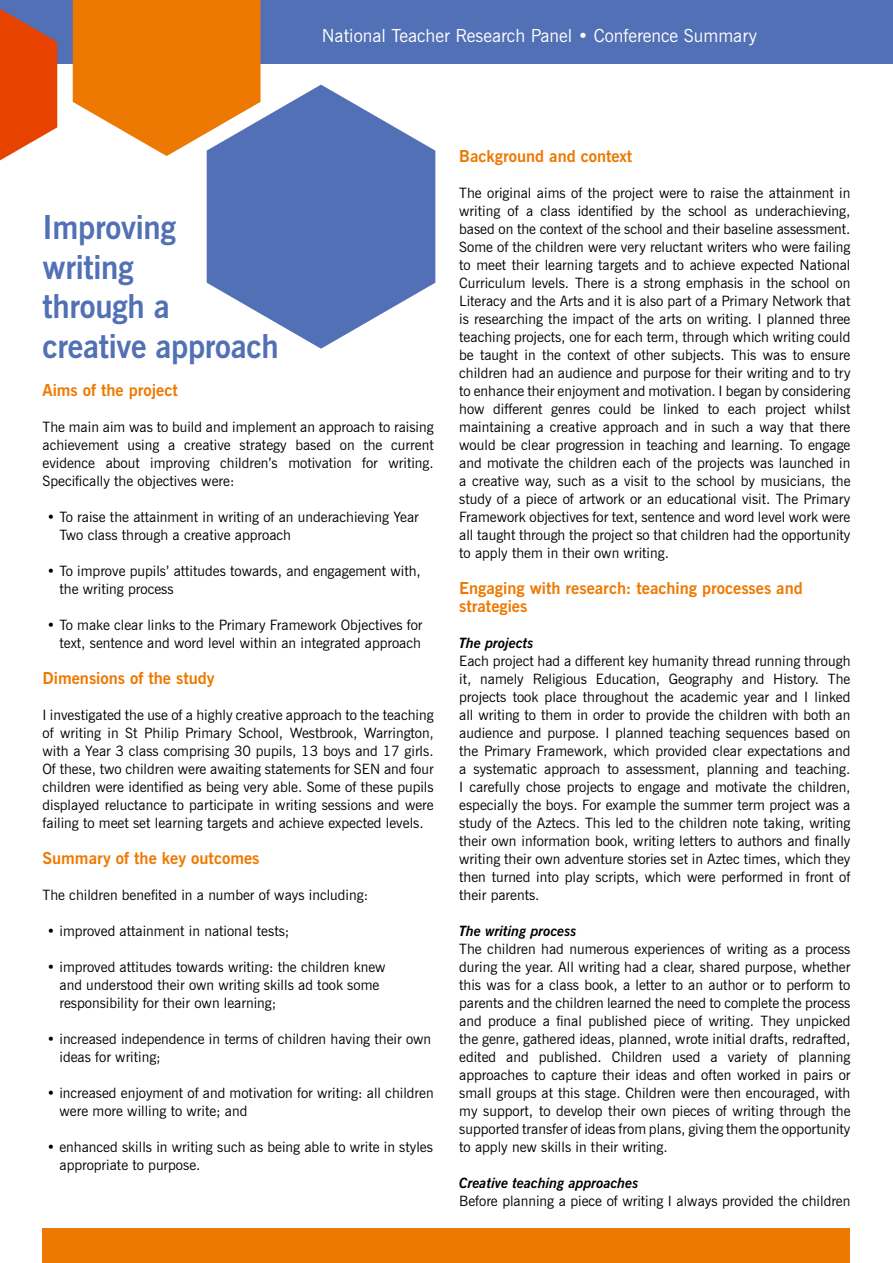
<style>
.page{position:relative;width:893px;height:1263px;background:#fff}
.page>*{position:absolute;margin:0;border:0;box-sizing:border-box;transform-origin:0 0}
.t1{font:700 33px/39.6px "News Gothic BT";letter-spacing:-.01em;color:#5270b5;scale:.95 1}
.t2{font:18px "News Gothic BT";color:#fff}
.t3{font:700 16.5px/18px "News Gothic BT";color:#ee7902}
.t4{font:14.25px/18px "News Gothic BT";color:#000}
.t5{font:italic 700 14.25px "News Gothic BT";color:#000}
</style>
<div class="page">
<div style="left:0;top:0;width:893px;height:64px;background:#5270b5"></div>
<svg style="left:207px;top:85px;width:228px;height:264px;fill:#5270b5"></svg>
<svg style="left:73px;top:0;width:188px;height:156px;background:#ea8a2b"></svg>
<svg style="left:0;top:9px;width:57px;height:151px"></svg>
<div style="left:43px;top:1229px;width:807px;height:34px;background:#ee7902"></div>
<p class="t2" style="left:322px;top:25px;width:437px">National Teacher Research Panel • Conference Summary</p>
<h1 class="t1" style="left:43px;top:207px;width:250px">Improving<br>writing<br>through a creative approach</h1>
<p class="t3" style="left:43px;top:381px;width:137px">Aims of the project</p>
<p class="t4" style="left:43px;top:418px;width:393px;text-align:justify">The main aim was to build and implement an approach to raising achievement using a creative strategy based on the current evidence about improving children’s motivation for writing.<br>Specifically the objectives were:</p>
<p class="t4" style="left:60px;top:508px;width:361px;text-indent:-13px">• To raise the attainment in writing of an underachieving Year<br>Two class through a creative approach</p>
<p class="t4" style="left:60px;top:562px;width:363px;text-indent:-13px">• To improve pupils’ attitudes towards, and engagement with, the writing process</p>
<p class="t4" style="left:47px;top:616px;width:377px;text-align:right">• To make clear links to the Primary Framework Objectives for text, sentence and word level within an integrated approach</p>
<p class="t3" style="left:43px;top:669px;width:174px">Dimensions of the study</p>
<p class="t4" style="left:43px;top:706px;width:393px;text-align:justify">I investigated the use of a highly creative approach to the teaching of writing in St Philip Primary School, Westbrook, Warrington, with a Year 3 class comprising 30 pupils, 13 boys and 17 girls.<br>Of these, two children were awaiting statements for SEN and four children were identified as being very able. Some of these pupils displayed reluctance to participate in writing sessions and were failing to meet set learning targets and achieve expected levels.</p>
<p class="t3" style="left:43px;top:849px;width:218px">Summary of the key outcomes</p>
<p class="t4" style="left:43px;top:886px;width:327px">The children benefited in a number of ways including:</p>
<p class="t4" style="left:47px;top:922px;width:244px">• improved attainment in national tests;</p>
<p class="t4" style="left:60px;top:958px;width:328px;text-indent:-13px">• improved attitudes towards writing: the children knew and understood their own writing skills ad took some responsibility for their own learning;</p>
<p class="t4" style="left:60px;top:1030px;width:373px;text-indent:-13px">• increased independence in terms of children having their own ideas for writing;</p>
<p class="t4" style="left:60px;top:1084px;width:376px;text-indent:-13px">• increased enjoyment of and motivation for writing: all children were more willing to write; and</p>
<p class="t4" style="left:60px;top:1138px;width:375px;text-indent:-13px">• enhanced skills in writing such as being able to write in styles appropriate to purpose.</p>
<p class="t3" style="left:459px;top:147px;width:175px">Background and context</p>
<p class="t4" style="left:459px;top:184px;width:393px;text-align:justify">The original aims of the project were to raise the attainment in writing of a class identified by the school as underachieving, based on the context of the school and their baseline assessment.<br>Some of the children were very reluctant writers who were failing to meet their learning targets and to achieve expected National Curriculum levels. There is a strong emphasis in the school on Literacy and the Arts and it is also part of a Primary Network that is researching the impact of the arts on writing. I planned three teaching projects, one for each term, through which writing could be taught in the context of other subjects. This was to ensure children had an audience and purpose for their writing and to try to enhance their enjoyment and motivation. I began by considering how different genres could be linked to each project whilst maintaining a creative approach and in such a way that there would be clear progression in teaching and learning. To engage and motivate the children each of the projects was launched in a creative way, such as a visit to the school by musicians, the study of a piece of artwork or an educational visit. The Primary Framework objectives for text, sentence and word level work were all taught through the project so that children had the opportunity to apply them in their own writing.</p>
<p class="t3" style="left:459px;top:579px;width:345px">Engaging with research: teaching processes and strategies</p>
<p class="t5" style="left:459px;top:634px;width:76px">The projects</p>
<p class="t4" style="left:459px;top:652px;width:393px;text-align:justify">Each project had a different key humanity thread running through it, namely Religious Education, Geography and History. The projects took place throughout the academic year and I linked all writing to them in order to provide the children with both an audience and purpose. I planned teaching sequences based on the Primary Framework, which provided clear expectations and a systematic approach to assessment, planning and teaching.<br>I carefully chose projects to engage and motivate the children, especially the boys. For example the summer term project was a study of the Aztecs. This led to the children note taking, writing their own information book, writing letters to authors and finally writing their own adventure stories set in Aztec times, which they then turned into play scripts, which were performed in front of their parents.</p>
<p class="t5" style="left:459px;top:922px;width:119px">The writing process</p>
<p class="t4" style="left:459px;top:940px;width:393px;text-align:justify">The children had numerous experiences of writing as a process during the year. All writing had a clear, shared purpose, whether this was for a class book, a letter to an author or to perform to parents and the children learned the need to complete the process and produce a final published piece of writing. They unpicked the genre, gathered ideas, planned, wrote initial drafts, redrafted, edited and published. Children used a variety of planning approaches to capture their ideas and often worked in pairs or small groups at this stage. Children were then encouraged, with my support, to develop their own pieces of writing through the supported transfer of ideas from plans, giving them the opportunity to apply new skills in their writing.</p>
<p class="t5" style="left:459px;top:1174px;width:181px">Creative teaching approaches</p>
<p class="t4" style="left:459px;top:1192px;width:393px">Before planning a piece of writing I always provided the children</p>
</div>
